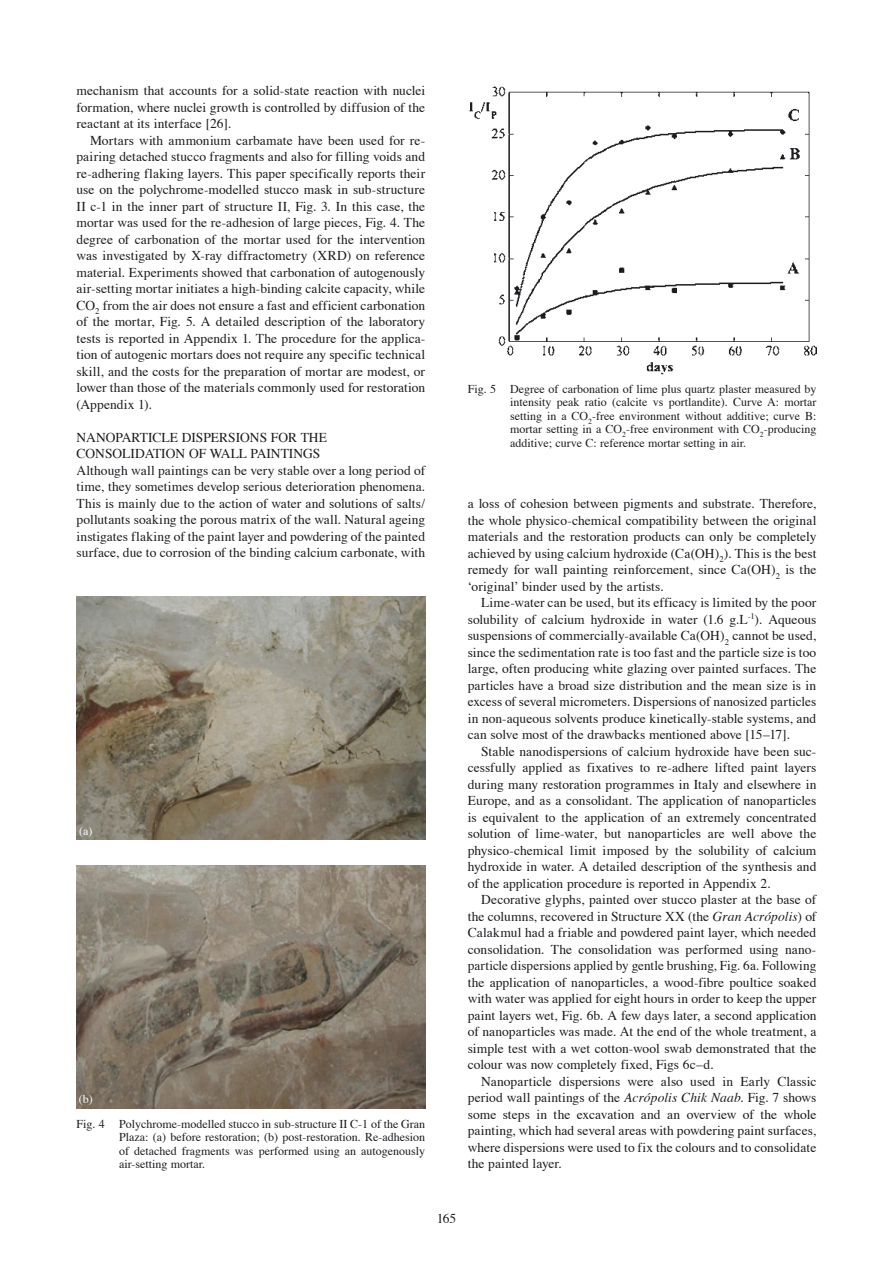
<style>
.page{position:relative;width:893px;height:1263px;background:#fff}
.page>*{position:absolute;margin:0;border:0;box-sizing:border-box;transform-origin:0 0}
.t1{font:13.5px/16.5px "Times";color:#1b1c20;text-align:justify}
.t2{font:12px/13.5px "Times";color:#1b1c20;text-align:justify}
.t3{font:12px "Times";color:#fff}
.s1{font-style:italic}
</style>
<div class="page">
<img style="left:469px;top:86px;width:347px;height:288px">
<img style="left:77px;top:596px;width:348px;height:243px">
<img style="left:77px;top:865px;width:348px;height:243px">
<p class="t1" style="left:77px;top:83px;width:350px">mechanism that accounts for a solid-state reaction with nuclei formation, where nuclei growth is controlled by diffusion of the reactant at its interface [26].</p>
<p class="t1" style="left:77px;top:133px;width:350px;text-indent:13px">Mortars with ammonium carbamate have been used for re&shy;pairing detached stucco fragments and also for filling voids and re-adhering flaking layers. This paper specifically reports their use on the polychrome-modelled stucco mask in sub-structure II c-1 in the inner part of structure II, Fig. 3. In this case, the mortar was used for the re-adhesion of large pieces, Fig. 4. The degree of carbonation of the mortar used for the intervention was investigated by X-ray diffractometry (XRD) on reference material. Experiments showed that carbonation of autogenously air-setting mortar initiates a high-binding calcite capacity, while CO<sub>2</sub> from the air does not ensure a fast and efficient carbonation of the mortar, Fig. 5. A detailed description of the laboratory tests is reported in Appendix 1. The procedure for the applica&shy;tion of autogenic mortars does not require any specific technical skill, and the costs for the preparation of mortar are modest, or lower than those of the materials commonly used for restoration (Appendix 1).</p>
<p class="t1" style="left:77px;top:430px;width:350px;text-align:left">NANOPARTICLE DISPERSIONS FOR THE CONSOLIDATION OF WALL PAINTINGS<br>Although wall paintings can be very stable over a long period of time, they sometimes develop serious deterioration phenomena.<br>This is mainly due to the action of water and solutions of salts/ pollutants soaking the porous matrix of the wall. Natural ageing instigates flaking of the paint layer and powdering of the painted surface, due to corrosion of the binding calcium carbonate, with</p>
<p class="t3" style="left:79px;top:823px;width:15px">(a)</p>
<p class="t3" style="left:79px;top:1092px;width:15px">(b)</p>
<p class="t2" style="left:119px;top:1117px;width:308px;text-indent:-43px">Fig. 4 Polychrome-modelled stucco in sub-structure II C-1 of the Gran Plaza: (a) before restoration; (b) post-restoration. Re-adhesion of detached fragments was performed using an autogenously air-setting mortar.</p>
<p class="t2" style="left:510px;top:382px;width:308px;text-indent:-43px">Fig. 5 Degree of carbonation of lime plus quartz plaster measured by intensity peak ratio (calcite vs portlandite). Curve A: mortar setting in a CO<sub>2</sub>-free environment without additive; curve B: mortar setting in a CO<sub>2</sub>-free environment with CO<sub>2</sub>-producing additive; curve C: reference mortar setting in air.</p>
<p class="t1" style="left:468px;top:496px;width:350px">a loss of cohesion between pigments and substrate. Therefore, the whole physico-chemical compatibility between the original materials and the restoration products can only be completely achieved by using calcium hydroxide (Ca(OH)<sub>2</sub>). This is the best remedy for wall painting reinforcement, since Ca(OH)<sub>2</sub> is the ‘original’ binder used by the artists.</p>
<p class="t1" style="left:468px;top:595px;width:350px;text-indent:14px">Lime-water can be used, but its efficacy is limited by the poor solubility of calcium hydroxide in water (1.6 g.L<sup>-1</sup>). Aqueous suspensions of commercially-available Ca(OH)<sub>2</sub> cannot be used, since the sedimentation rate is too fast and the particle size is too large, often producing white glazing over painted surfaces. The particles have a broad size distribution and the mean size is in excess of several micrometers. Dispersions of nanosized particles in non-aqueous solvents produce kinetically-stable systems, and can solve most of the drawbacks mentioned above [15–17].</p>
<p class="t1" style="left:468px;top:744px;width:350px;text-indent:14px">Stable nanodispersions of calcium hydroxide have been suc&shy;cessfully applied as fixatives to re-adhere lifted paint layers during many restoration programmes in Italy and elsewhere in Europe, and as a consolidant. The application of nanoparticles is equivalent to the application of an extremely concentrated solution of lime-water, but nanoparticles are well above the physico-chemical limit imposed by the solubility of calcium hydroxide in water. A detailed description of the synthesis and of the application procedure is reported in Appendix 2.</p>
<p class="t1" style="left:468px;top:892px;width:350px;text-indent:14px">Decorative glyphs, painted over stucco plaster at the base of the columns, recovered in Structure XX (the <span class="s1">Gran Acrópolis</span>) of Calakmul had a friable and powdered paint layer, which needed consolidation. The consolidation was performed using nano&shy;particle dispersions applied by gentle brushing, Fig. 6a. Following the application of nanoparticles, a wood-fibre poultice soaked with water was applied for eight hours in order to keep the upper paint layers wet, Fig. 6b. A few days later, a second application of nanoparticles was made. At the end of the whole treatment, a simple test with a wet cotton-wool swab demonstrated that the colour was now completely fixed, Figs 6c–d.</p>
<p class="t1" style="left:468px;top:1074px;width:350px;text-indent:14px">Nanoparticle dispersions were also used in Early Classic period wall paintings of the <span class="s1">Acrópolis Chik Naab</span>. Fig. 7 shows some steps in the excavation and an overview of the whole painting, which had several areas with powdering paint surfaces, where dispersions were used to fix the colours and to consolidate the painted layer.</p>
<p class="t1" style="left:437px;top:1211px;width:21px">165</p>
</div>
